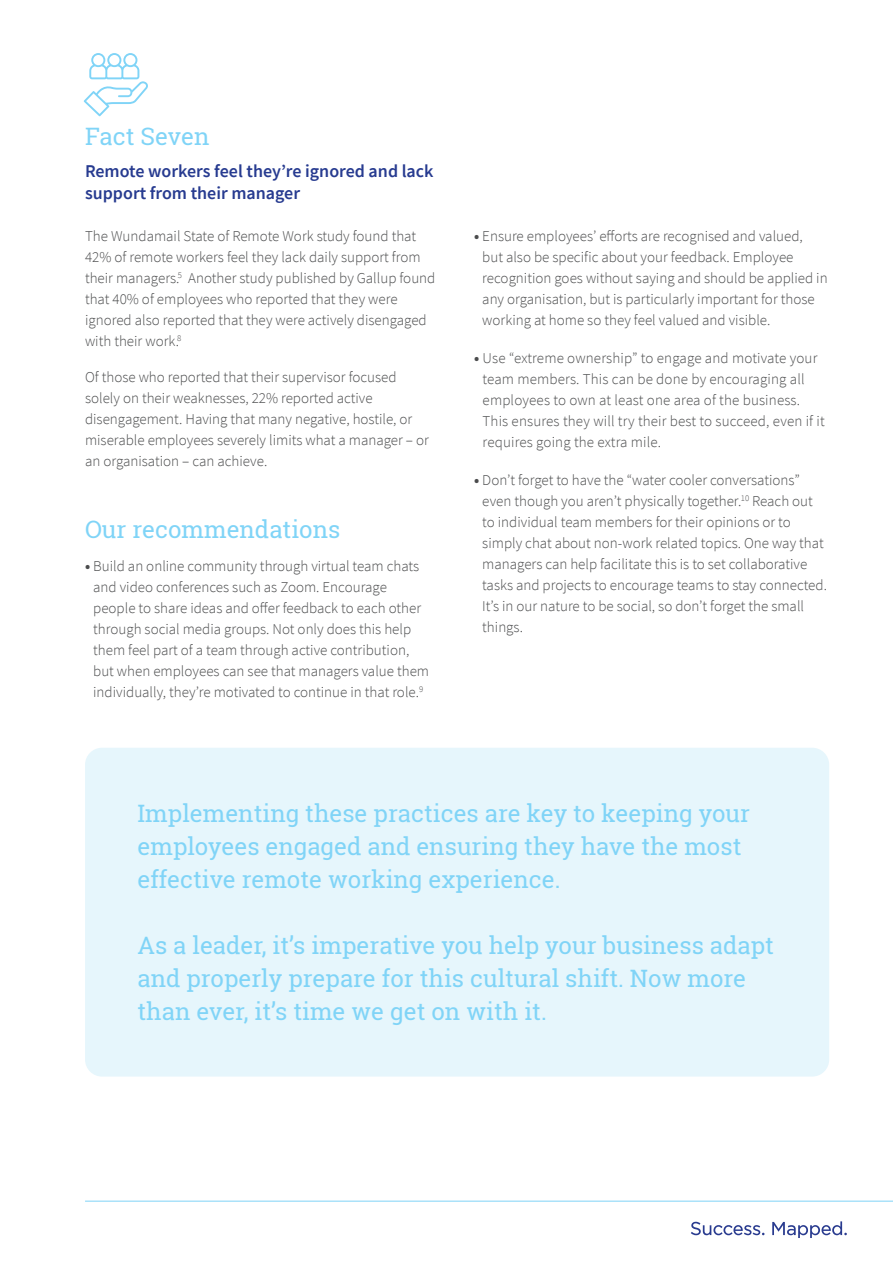
<style>
.page{position:relative;width:893px;height:1263px;background:#fff}
.page>*{position:absolute;margin:0;border:0;box-sizing:border-box;transform-origin:0 0}
.t1{font:24px/33px "Roboto Slab";color:#80d4f7}
.t2{font:600 18px/22.5px "Source Sans Pro";color:#273b90}
.t3{font:300 15px/21px "Source Sans Pro";color:#4b4c4d}
.s1{font-weight:700}
</style>
<div class="page">
<svg style="left:84px;top:53px;width:64px;height:63px"></svg>
<hr style="left:85px;top:1201px;width:808px;height:1px;background:#80d4f7">
<svg style="left:691px;top:1222px;width:73px;height:13px"></svg>
<svg style="left:772px;top:1221px;width:75px;height:17px"></svg>
<div style="left:85px;top:748px;width:744px;height:328px;background:#e6f6fc;border-radius:17px"></div>
<p class="t1" style="left:85px;top:120px;width:126px">Fact Seven</p>
<p class="t2" style="left:85px;top:159px;width:350px">Remote workers feel they’re ignored and lack support from their manager</p>
<p class="t3" style="left:85px;top:226px;width:352px">The Wundamail State of Remote Work study found that 42% of remote workers feel they lack daily support from their managers.<sup>5</sup> Another study published by Gallup found that 40% of employees who reported that they were ignored also reported that they were actively disengaged with their work.<sup>8</sup></p>
<p class="t3" style="left:85px;top:367px;width:345px">Of those who reported that their supervisor focused solely on their weaknesses, 22% reported active disengagement. Having that many negative, hostile, or miserable employees severely limits what a manager – or an organisation – can achieve.</p>
<p class="t1" style="left:85px;top:512px;width:257px">Our recommendations</p>
<p class="t3" style="left:93px;top:555px;width:337px;text-indent:-8px"><span class="s1">•</span> Build an online community through virtual team chats and video conferences such as Zoom. Encourage people to share ideas and offer feedback to each other through social media groups. Not only does this help them feel part of a team through active contribution, but when employees can see that managers value them individually, they’re motivated to continue in that role.<sup>9</sup></p>
<p class="t3" style="left:482px;top:225px;width:347px;text-indent:-8px"><span class="s1">•</span> Ensure employees’ efforts are recognised and valued,<br>but also be specific about your feedback. Employee recognition goes without saying and should be applied in any organisation, but is particularly important for those working at home so they feel valued and visible.</p>
<p class="t3" style="left:483px;top:347px;width:344px;text-indent:-8px"><span class="s1">•</span> Use “extreme ownership” to engage and motivate your team members. This can be done by encouraging all employees to own at least one area of the business.<br>This ensures they will try their best to succeed, even if it requires going the extra mile.</p>
<p class="t3" style="left:482px;top:469px;width:346px;text-indent:-8px"><span class="s1">•</span> Don’t forget to have the “water cooler conversations” even though you aren’t physically together.<sup>10</sup> Reach out to individual team members for their opinions or to simply chat about non-work related topics. One way that managers can help facilitate this is to set collaborative tasks and projects to encourage teams to stay connected.<br>It’s in our nature to be social, so don’t forget the small things.</p>
<p class="t1" style="left:137px;top:796px;width:614px">Implementing these practices are key to keeping your employees engaged and ensuring they have the most effective remote working experience.</p>
<p class="t1" style="left:137px;top:928px;width:638px">As a leader, it’s imperative you help your business adapt and properly prepare for this cultural shift. Now more than ever, it’s time we get on with it.</p>
</div>
